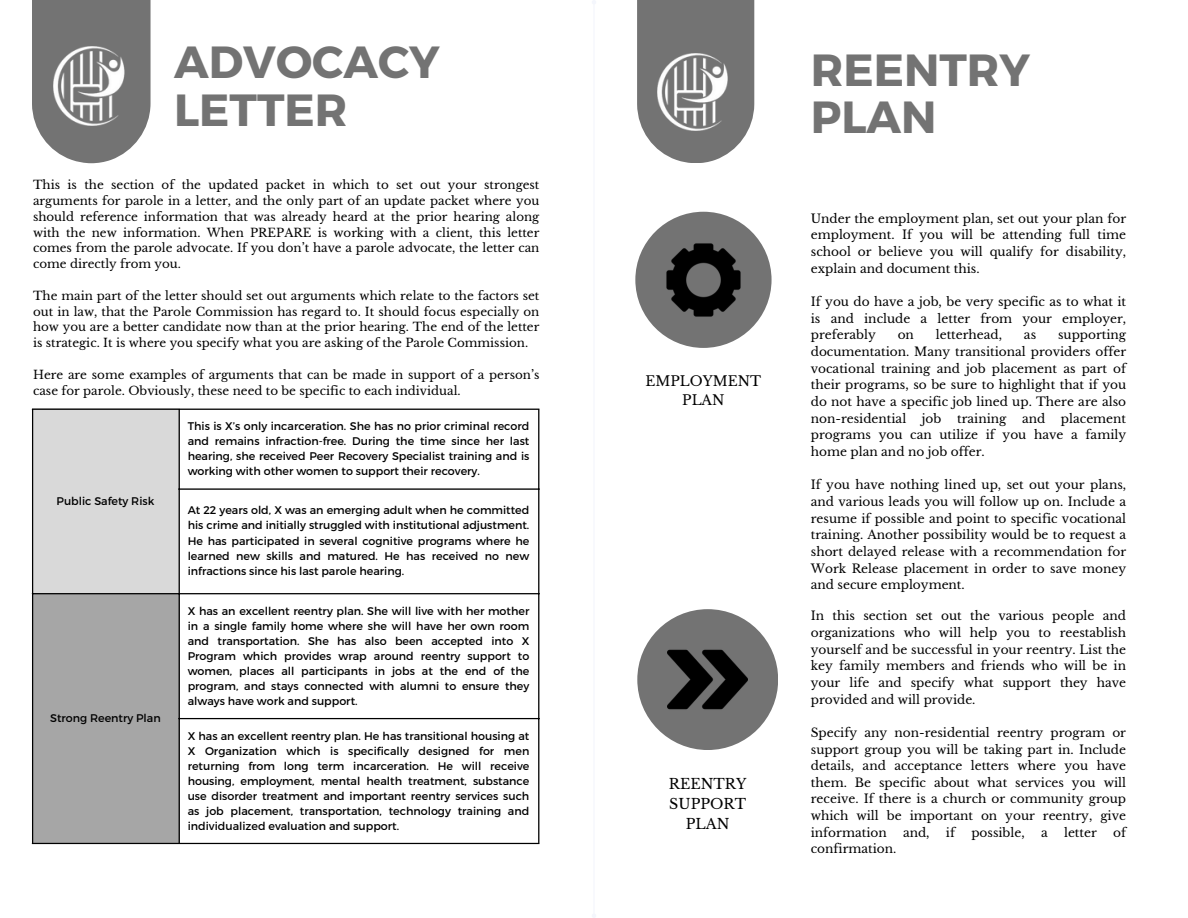
<style>
.page{position:relative;width:1188px;height:918px;background:#fff}
.page>*{position:absolute;margin:0;border:0;box-sizing:border-box;transform-origin:0 0}
.t1{font:700 45px/47.2px "Montserrat";color:#737373}
.t2{font:14.25px/19.6px "Libre Baskerville";color:#000;text-align:center}
.t3{font:13.65px/18.9px "Libre Baskerville";color:#000;text-align:center}
.t4{font:12.15px/16.6px "Libre Baskerville";color:#000;text-align:justify}
.t5{font:11.85px/15.8px "Libre Baskerville";color:#000;text-align:justify}
.t6{font:11.1px/15.1px "Montserrat";color:#000;text-align:justify}
</style>
<div class="page">
<hr style="left:593px;top:5px;width:2px;height:909px;background:#f4f6fc">
<svg style="left:592px;top:0;width:4px;height:4px"></svg>
<svg style="left:592px;top:914px;width:4px;height:4px"></svg>
<svg style="left:637px;top:0;width:117px;height:163px;background:#838383"></svg>
<img style="left:657px;top:53px;width:78px;height:78px">
<div style="left:635px;top:212px;width:137px;height:136px;background:#737373;border-radius:50%"></div>
<img style="left:666px;top:243px;width:75px;height:74px">
<div style="left:637px;top:609px;width:141px;height:141px;background:#737373;border-radius:50%"></div>
<img style="left:668px;top:649px;width:80px;height:61px">
<svg style="left:32px;top:0;width:119px;height:163px;background:#838383"></svg>
<img style="left:53px;top:47px;width:79px;height:79px">
<div style="left:32px;top:409px;width:147px;height:185px;background:#d9d9d9"></div>
<div style="left:32px;top:593px;width:147px;height:251px;background:#a6a6a6"></div>
<hr style="left:32px;top:410px;width:1px;height:433px;background:#000">
<hr style="left:179px;top:410px;width:1px;height:433px;background:#000">
<hr style="left:538px;top:410px;width:1px;height:433px;background:#000">
<hr style="left:32px;top:409px;width:507px;height:1px;background:#000">
<hr style="left:179px;top:488px;width:360px;height:2px;background:#000">
<hr style="left:32px;top:593px;width:507px;height:1px;background:#000">
<hr style="left:179px;top:718px;width:360px;height:1px;background:#000">
<hr style="left:32px;top:843px;width:507px;height:1px;background:#000">
<p class="t1" style="left:174px;top:37px;width:267px">ADVOCACY<br>LETTER</p>
<p class="t5" style="left:33px;top:177px;width:508px">This is the section of the updated packet in which to set out your strongest arguments for parole in a letter, and the only part of an update packet where you should reference information that was already heard at the prior hearing along with the new information. When PREPARE is working with a client, this letter comes from the parole advocate. If you don’t have a parole advocate, the letter can come directly from you.</p>
<p class="t5" style="left:33px;top:288px;width:508px">The main part of the letter should set out arguments which relate to the factors set out in law, that the Parole Commission has regard to. It should focus especially on how you are a better candidate now than at the prior hearing. The end of the letter is strategic. It is where you specify what you are asking of the Parole Commission.</p>
<p class="t5" style="left:33px;top:367px;width:508px">Here are some examples of arguments that can be made in support of a person’s case for parole. Obviously, these need to be specific to each individual.</p>
<p class="t6" style="left:57px;top:493px;width:99px">Public Safety Risk</p>
<p class="t6" style="left:50px;top:710px;width:112px">Strong Reentry Plan</p>
<p class="t6" style="left:188px;top:418px;width:343px">This is X’s only incarceration. She has no prior criminal record and remains infraction-free. During the time since her last hearing, she received Peer Recovery Specialist training and is working with other women to support their recovery.</p>
<p class="t6" style="left:188px;top:502px;width:343px">At 22 years old, X was an emerging adult when he committed his crime and initially struggled with institutional adjustment.<br>He has participated in several cognitive programs where he learned new skills and matured. He has received no new infractions since his last parole hearing.</p>
<h2 class="t6" style="left:188px;top:603px;width:343px">X has an excellent reentry plan. She will live with her mother in a single family home where she will have her own room and transportation. She has also been accepted into X Program which provides wrap around reentry support to women, places all participants in jobs at the end of the program, and stays connected with alumni to ensure they always have work and support.</h2>
<h1 class="t6" style="left:188px;top:727px;width:343px">X has an excellent reentry plan. He has transitional housing at X Organization which is specifically designed for men returning from long term incarceration. He will receive housing, employment, mental health treatment, substance use disorder treatment and important reentry services such as job placement, transportation, technology training and individualized evaluation and support.</h1>
<p class="t3" style="left:646px;top:372px;width:117px">EMPLOYMENT<br>PLAN</p>
<p class="t2" style="left:669px;top:775px;width:79px">REENTRY<br>SUPPORT<br>PLAN</p>
<h1 class="t1" style="left:811px;top:44px;width:221px">REENTRY<br>PLAN</h1>
<p class="t4" style="left:811px;top:210px;width:317px">Under the employment plan, set out your plan for employment. If you will be attending full time school or believe you will qualify for disability, explain and document this.</p>
<p class="t4" style="left:811px;top:294px;width:317px">If you do have a job, be very specific as to what it is and include a letter from your employer, preferably</p>
<p class="t4" style="left:898px;top:327px;width:18px">on</p>
<p class="t4" style="left:936px;top:327px;width:68px">letterhead,</p>
<p class="t4" style="left:1024px;top:327px;width:14px">as</p>
<p class="t4" style="left:811px;top:327px;width:317px;text-indent:247px">supporting documentation. Many transitional providers offer vocational training and job placement as part of their programs, so be sure to highlight that if you do not have a specific job lined up. There are also non-residential</p>
<p class="t4" style="left:811px;top:410px;width:317px;text-indent:250px">placement programs you can utilize if you have a family home plan and no job offer.</p>
<p class="t4" style="left:811px;top:477px;width:317px">If you have nothing lined up, set out your plans, and various leads you will follow up on. Include a resume if possible and point to specific vocational training. Another possibility would be to request a short delayed release with a recommendation for Work Release placement in order to save money and secure employment.</p>
<p class="t4" style="left:922px;top:410px;width:21px">job</p>
<p class="t4" style="left:957px;top:410px;width:51px">training</p>
<p class="t4" style="left:1022px;top:410px;width:25px">and</p>
<p class="t4" style="left:811px;top:608px;width:317px">In this section set out the various people and organizations who will help you to reestablish yourself and be successful in your reentry. List the key family members and friends who will be in your life and specify what support they have provided and will provide.</p>
<p class="t4" style="left:811px;top:724px;width:317px">Specify any non-residential reentry program or support group you will be taking part in. Include details, and acceptance letters where you have them. Be specific about what services you will receive. If there is a church or community group which will be important on your reentry, give information</p>
<p class="t4" style="left:903px;top:824px;width:28px">and,</p>
<p class="t4" style="left:946px;top:824px;width:11px">if</p>
<p class="t4" style="left:971px;top:824px;width:55px">possible,</p>
<p class="t4" style="left:1041px;top:824px;width:8px">a</p>
<p class="t4" style="left:1064px;top:824px;width:34px">letter</p>
<p class="t4" style="left:1113px;top:824px;width:14px">of</p>
<p class="t4" style="left:811px;top:841px;width:87px">confirmation.</p>
</div>
